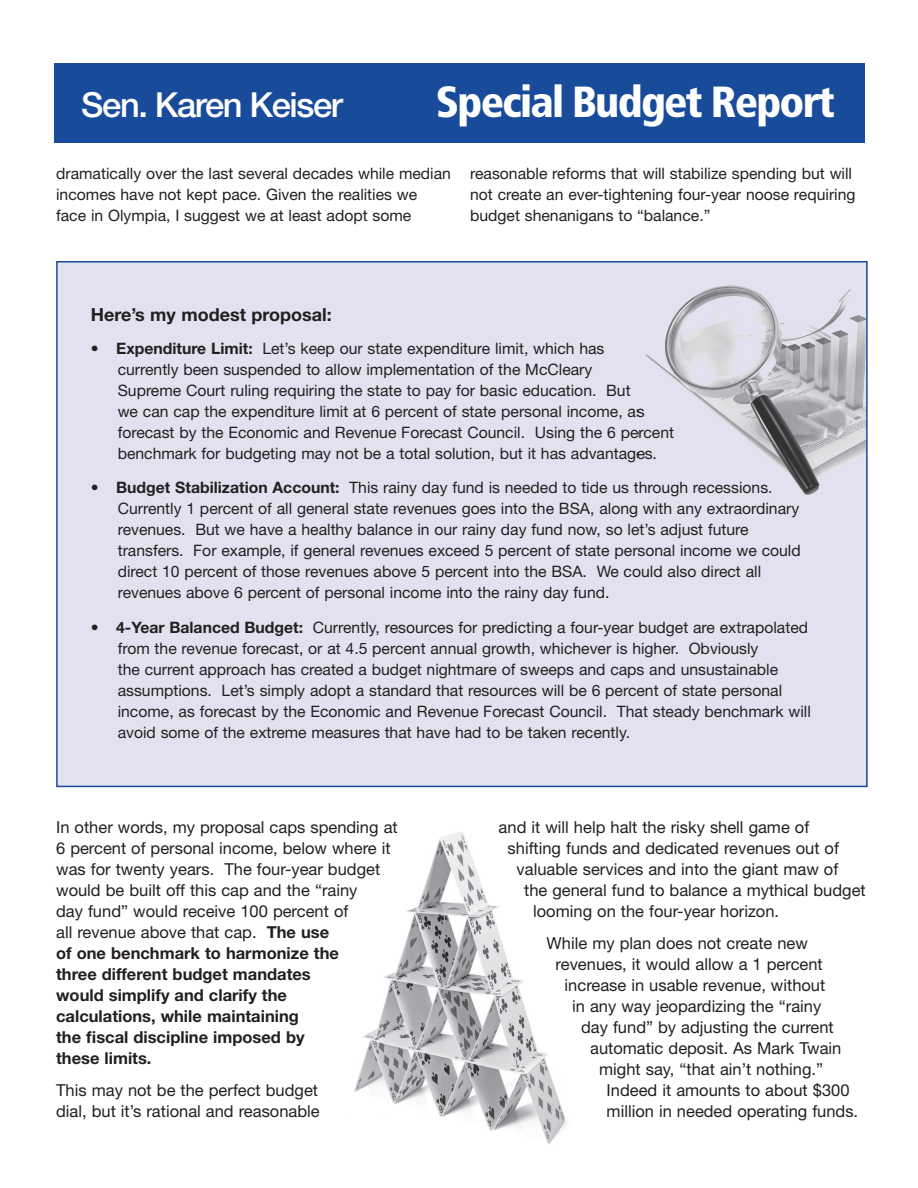
<style>
.page{position:relative;width:918px;height:1188px;background:#fff}
.page>*{position:absolute;margin:0;border:0;box-sizing:border-box;transform-origin:0 0}
.t1{font:900 condensed 43.5px "Frutiger LT Std";letter-spacing:-.04em;color:#fff}
.t2{font:500 34.5px "Helvetica Neue LT Std";letter-spacing:-.04em;color:#fff}
.Body{font:700 18px "Helvetica Neue LT Std";color:#231f20}
.Body-2{font:16.5px/21px "Helvetica Neue LT Std";color:#231f20}
.Body-3{font:15.75px/21px "Helvetica Neue LT Std";color:#231f20}
.s1{font-weight:700}
</style>
<div class="page">
<div style="left:56px;top:261px;width:812px;height:526px;background:#e2e1f0;border:2px solid #194b9b"></div>
<div style="left:54px;top:63px;width:811px;height:79px;background:#194b9b"></div>
<div style="left:640px;top:274px;width:227px;height:234px;background:#e2e1f0"></div>
<img style="left:645px;top:280px;width:222px;height:223px">
<img style="left:354px;top:832px;width:212px;height:312px">
<p class="t2" style="left:81px;top:84px;width:263px">Sen. Karen Keiser</p>
<p class="t1" style="left:436px;top:76px;width:401px">Special Budget Report</p>
<p class="Body-3" style="left:56px;top:162px;width:396px">dramatically over the last several decades while median incomes have not kept pace. Given the realities we face in Olympia, I suggest we at least adopt some</p>
<p class="Body-3" style="left:470px;top:162px;width:387px">reasonable reforms that will stabilize spending but will not create an ever-tightening four-year noose requiring budget shenanigans to “balance.”</p>
<p class="Body" style="left:91px;top:303px;width:243px">Here’s my modest proposal:</p>
<p class="Body-3" style="left:118px;top:337px;width:558px;text-indent:-27px">• <span class="s1">Expenditure Limit:</span> Let’s keep our state expenditure limit, which has<br>currently been suspended to allow implementation of the McCleary<br>Supreme Court ruling requiring the state to pay for basic education. But<br>we can cap the expenditure limit at 6 percent of state personal income, as forecast by the Economic and Revenue Forecast Council. Using the 6 percent benchmark for budgeting may not be a total solution, but it has advantages.</p>
<p class="Body-3" style="left:118px;top:477px;width:685px;text-indent:-27px">• <span class="s1">Budget Stabilization Account:</span> This rainy day fund is needed to tide us through recessions.<br>Currently 1 percent of all general state revenues goes into the BSA, along with any extraordinary revenues. But we have a healthy balance in our rainy day fund now, so let’s adjust future transfers. For example, if general revenues exceed 5 percent of state personal income we could direct 10 percent of those revenues above 5 percent into the BSA. We could also direct all revenues above 6 percent of personal income into the rainy day fund.</p>
<p class="Body-3" style="left:118px;top:616px;width:695px;text-indent:-27px">• <span class="s1">4-Year Balanced Budget:</span> Currently, resources for predicting a four-year budget are extrapolated from the revenue forecast, or at 4.5 percent annual growth, whichever is higher. Obviously<br>the current approach has created a budget nightmare of sweeps and caps and unsustainable assumptions. Let’s simply adopt a standard that resources will be 6 percent of state personal income, as forecast by the Economic and Revenue Forecast Council. That steady benchmark will avoid some of the extreme measures that have had to be taken recently.</p>
<p class="Body-2" style="left:56px;top:817px;width:343px">In other words, my proposal caps spending at 6 percent of personal income, below where it was for twenty years. The four-year budget would be built off this cap and the “rainy<br>day fund” would receive 100 percent of<br>all revenue above that cap. <span class="s1">The use<br>of one benchmark to harmonize the<br>three different budget mandates<br>would simplify and clarify the<br>calculations, while maintaining<br>the fiscal discipline imposed by<br>these limits.</span></p>
<p class="Body-2" style="left:56px;top:1079px;width:265px">This may not be the perfect budget dial, but it’s rational and reasonable</p>
<p class="Body-2" style="left:499px;top:817px;width:312px">and it will help halt the risky shell game of</p>
<p class="Body-2" style="left:508px;top:838px;width:333px">shifting funds and dedicated revenues out of</p>
<p class="Body-2" style="left:517px;top:859px;width:323px">valuable services and into the giant maw of</p>
<p class="Body-2" style="left:524px;top:880px;width:343px">the general fund to balance a mythical budget</p>
<p class="Body-2" style="left:533px;top:901px;width:248px">looming on the four-year horizon.</p>
<p class="Body-2" style="left:547px;top:932px;width:263px">While my plan does not create new</p>
<p class="Body-2" style="left:556px;top:953px;width:269px">revenues, it would allow a 1 percent</p>
<p class="Body-2" style="left:565px;top:974px;width:262px">increase in usable revenue, without</p>
<p class="Body-2" style="left:572px;top:995px;width:251px">in any way jeopardizing the “rainy</p>
<p class="Body-2" style="left:581px;top:1016px;width:254px">day fund” by adjusting the current</p>
<p class="Body-2" style="left:590px;top:1037px;width:253px">automatic deposit. As Mark Twain</p>
<p class="Body-2" style="left:599px;top:1058px;width:226px">might say, “that ain’t nothing.”</p>
<p class="Body-2" style="left:607px;top:1079px;width:244px">Indeed it amounts to about $300</p>
<p class="Body-2" style="left:607px;top:1100px;width:253px">million in needed operating funds.</p>
</div>
